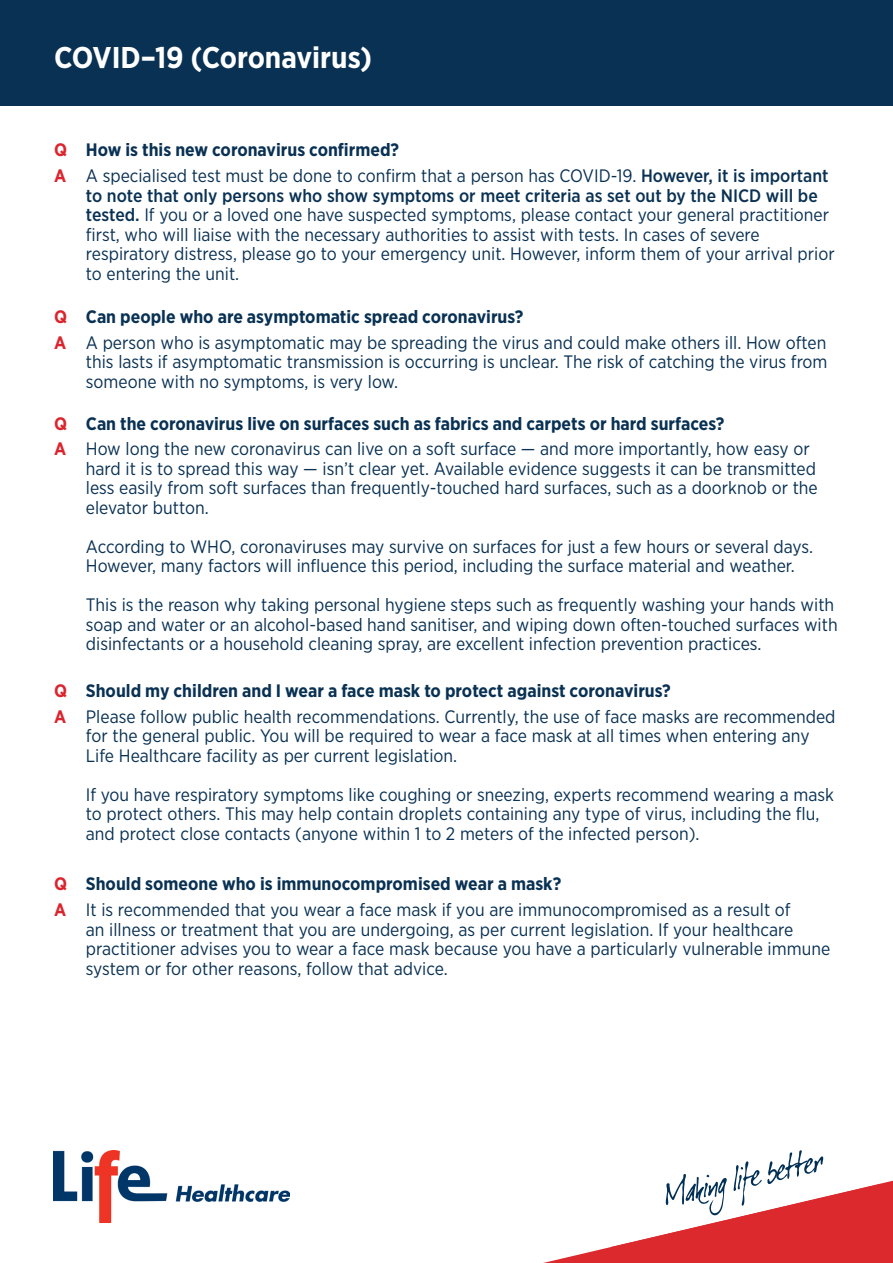
<style>
.page{position:relative;width:893px;height:1263px;background:#fff}
.page>*{position:absolute;margin:0;border:0;box-sizing:border-box;transform-origin:0 0}
.t1{font:700 30px "Gotham Narrow";color:#fff}
.t2{font:18px/19.5px "Gotham Narrow";color:#093153}
.t3{font:700 18px "Gotham Narrow";color:#093153}
.t4{font:700 18px "Gotham Narrow";color:#da252e}
.s1{font-weight:500}
</style>
<div class="page">
<div style="left:0;top:0;width:893px;height:106px;background:#093153"></div>
<svg style="left:543px;top:1150px;width:350px;height:113px"></svg>
<img style="left:53px;top:1150px;width:237px;height:73px">
<div style="left:45px;top:1230px;width:533px;height:18px;background:#fff;border-radius:9px"></div>
<p class="t1" style="left:54px;top:38px;width:320px">COVID–19 (Coronavirus)</p>
<p class="t4" style="left:54px;top:139px;width:15px">Q</p>
<p class="t4" style="left:54px;top:164px;width:14px">A</p>
<p class="t3" style="left:86px;top:139px;width:315px">How is this new coronavirus confirmed?</p>
<p class="t2" style="left:86px;top:166px;width:750px">A specialised test must be done to confirm that a person has COVID-19. <span class="s1">However, it is important to note that only persons who show symptoms or meet criteria as set out by the NICD will be tested.</span> If you or a loved one have suspected symptoms, please contact your general practitioner first, who will liaise with the necessary authorities to assist with tests. In cases of severe respiratory distress, please go to your emergency unit. However, inform them of your arrival prior to entering the unit.</p>
<p class="t4" style="left:54px;top:305px;width:15px">Q</p>
<p class="t4" style="left:54px;top:331px;width:14px">A</p>
<p class="t3" style="left:86px;top:305px;width:439px">Can people who are asymptomatic spread coronavirus?</p>
<p class="t2" style="left:86px;top:332px;width:743px;text-align:justify">A person who is asymptomatic may be spreading the virus and could make others ill. How often this lasts if asymptomatic transmission is occurring is unclear. The risk of catching the virus from someone with no symptoms, is very low.</p>
<p class="t4" style="left:54px;top:412px;width:15px">Q</p>
<p class="t4" style="left:54px;top:438px;width:14px">A</p>
<p class="t3" style="left:86px;top:412px;width:640px">Can the coronavirus live on surfaces such as fabrics and carpets or hard surfaces?</p>
<p class="t2" style="left:86px;top:439px;width:733px">How long the new coronavirus can live on a soft surface — and more importantly, how easy or hard it is to spread this way — isn’t clear yet. Available evidence suggests it can be transmitted less easily from soft surfaces than frequently-touched hard surfaces, such as a doorknob or the elevator button.</p>
<p class="t2" style="left:86px;top:536px;width:729px">According to WHO, coronaviruses may survive on surfaces for just a few hours or several days.<br>However, many factors will influence this period, including the surface material and weather.</p>
<p class="t2" style="left:86px;top:595px;width:753px">This is the reason why taking personal hygiene steps such as frequently washing your hands with soap and water or an alcohol-based hand sanitiser, and wiping down often-touched surfaces with disinfectants or a household cleaning spray, are excellent infection prevention practices.</p>
<p class="t4" style="left:54px;top:679px;width:15px">Q</p>
<p class="t4" style="left:54px;top:705px;width:14px">A</p>
<p class="t3" style="left:86px;top:679px;width:586px">Should my children and I wear a face mask to protect against coronavirus?</p>
<p class="t2" style="left:86px;top:706px;width:751px">Please follow public health recommendations. Currently, the use of face masks are recommended for the general public. You will be required to wear a face mask at all times when entering any<br>Life Healthcare facility as per current legislation.</p>
<p class="t2" style="left:86px;top:784px;width:750px">If you have respiratory symptoms like coughing or sneezing, experts recommend wearing a mask to protect others. This may help contain droplets containing any type of virus, including the flu, and protect close contacts (anyone within 1 to 2 meters of the infected person).</p>
<p class="t4" style="left:54px;top:872px;width:15px">Q</p>
<p class="t4" style="left:54px;top:898px;width:14px">A</p>
<p class="t3" style="left:86px;top:872px;width:477px">Should someone who is immunocompromised wear a mask?</p>
<p class="t2" style="left:86px;top:899px;width:746px">It is recommended that you wear a face mask if you are immunocompromised as a result of<br>an illness or treatment that you are undergoing, as per current legislation. If your healthcare practitioner advises you to wear a face mask because you have a particularly vulnerable immune system or for other reasons, follow that advice.</p>
</div>
